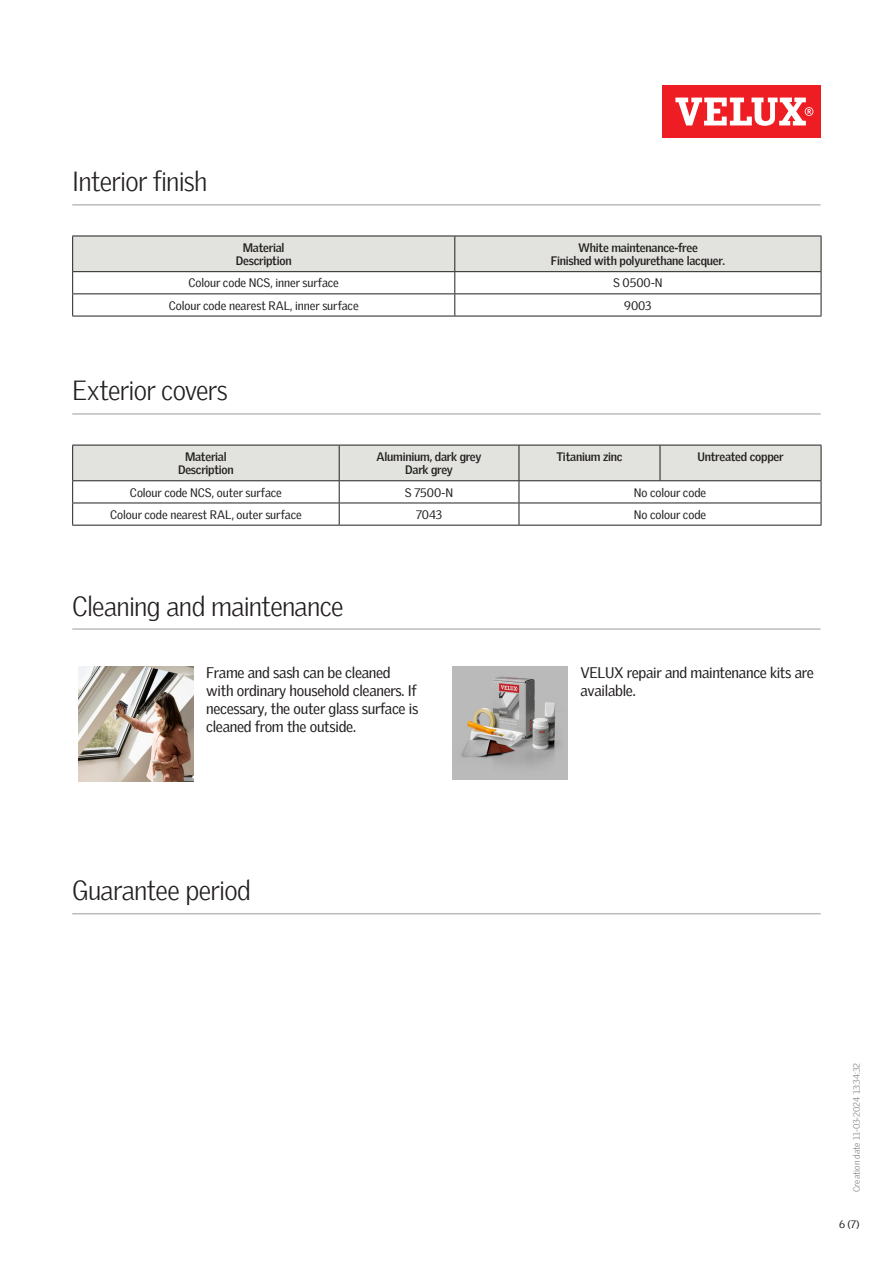
<style>
.page{position:relative;width:893px;height:1263px;background:#fff}
.page>*{position:absolute;margin:0;border:0;box-sizing:border-box;transform-origin:0 0}
.Headline_With_Line_B{font:300 27px "Velux Gothic";letter-spacing:-.025em;color:#231f20}
.Body_Regular{font:15px/18px "Velux Gothic";letter-spacing:-.02em;color:#231f20}
.TableText{font:12px "Velux Gothic";letter-spacing:-.005em;color:#231f20}
.TableHeader{font:700 12px/13.5px "Velux Gothic";letter-spacing:-.02em;color:#231f20;text-align:center}
.t1{font:10.5px "Velux Gothic";color:#231f20}
.t2{font:300 9px "Velux Gothic";color:#7c7e81}
</style>
<div class="page">
<div style="left:662px;top:85px;width:159px;height:53px;background:#ee1d23"></div>
<svg style="left:675px;top:98px;width:138px;height:28px"></svg>
<hr style="left:72px;top:204px;width:749px;height:2px;background:#bcbdbb">
<hr style="left:72px;top:413px;width:749px;height:2px;background:#bcbdbb">
<hr style="left:72px;top:628px;width:749px;height:2px;background:#bcbdbb">
<hr style="left:72px;top:316px;width:383px;height:1px;background:#231f20">
<svg style="left:72px;top:236px;width:750px;height:80px"></svg>
<hr style="left:455px;top:316px;width:366px;height:1px;background:#231f20">
<hr style="left:72px;top:525px;width:267px;height:1px;background:#231f20">
<hr style="left:339px;top:525px;width:180px;height:1px;background:#231f20">
<svg style="left:72px;top:445px;width:750px;height:80px"></svg>
<hr style="left:519px;top:525px;width:141px;height:1px;background:#231f20">
<hr style="left:660px;top:525px;width:161px;height:1px;background:#231f20">
<img style="left:79px;top:666px;width:114px;height:115px">
<img style="left:453px;top:666px;width:115px;height:113px">
<hr style="left:72px;top:913px;width:749px;height:1px;background:#bcbdbb">
<p class="Headline_With_Line_B" style="left:72px;top:161px;width:137px">Interior finish</p>
<p class="TableHeader" style="left:236px;top:240px;width:57px">Material<br>Description</p>
<p class="TableHeader" style="left:551px;top:240px;width:176px">White maintenance-free<br>Finished with polyurethane lacquer.</p>
<p class="TableText" style="left:189px;top:274px;width:152px">Colour code NCS, inner surface</p>
<p class="TableText" style="left:613px;top:274px;width:51px">S 0500-N</p>
<p class="TableText" style="left:169px;top:296px;width:191px">Colour code nearest RAL, inner surface</p>
<p class="TableText" style="left:624px;top:296px;width:29px">9003</p>
<p class="Headline_With_Line_B" style="left:72px;top:370px;width:157px">Exterior covers</p>
<p class="TableHeader" style="left:178px;top:449px;width:57px">Material<br>Description</p>
<p class="TableHeader" style="left:377px;top:449px;width:106px">Aluminium, dark grey<br>Dark grey</p>
<p class="TableHeader" style="left:556px;top:449px;width:68px">Titanium zinc</p>
<p class="TableHeader" style="left:697px;top:449px;width:88px">Untreated copper</p>
<p class="TableText" style="left:130px;top:483px;width:153px">Colour code NCS, outer surface</p>
<p class="TableText" style="left:405px;top:483px;width:50px">S 7500-N</p>
<p class="TableText" style="left:634px;top:483px;width:74px">No colour code</p>
<p class="TableText" style="left:110px;top:505px;width:193px">Colour code nearest RAL, outer surface</p>
<p class="TableText" style="left:416px;top:505px;width:28px">7043</p>
<p class="TableText" style="left:634px;top:505px;width:74px">No colour code</p>
<p class="Headline_With_Line_B" style="left:72px;top:585px;width:273px">Cleaning and maintenance</p>
<p class="Body_Regular" style="left:206px;top:662px;width:214px">Frame and sash can be cleaned with ordinary household cleaners. If necessary, the outer glass surface is cleaned from the outside.</p>
<p class="Body_Regular" style="left:580px;top:662px;width:235px">VELUX repair and maintenance kits are available.</p>
<p class="Headline_With_Line_B" style="left:72px;top:870px;width:180px">Guarantee period</p>
<p class="t2" style="left:850px;top:1192px;width:131px;rotate:-90deg">Creation date 11-03-2024 13:34:32</p>
<p class="t1" style="left:839px;top:1216px;width:22px">6 (7)</p>
</div>
